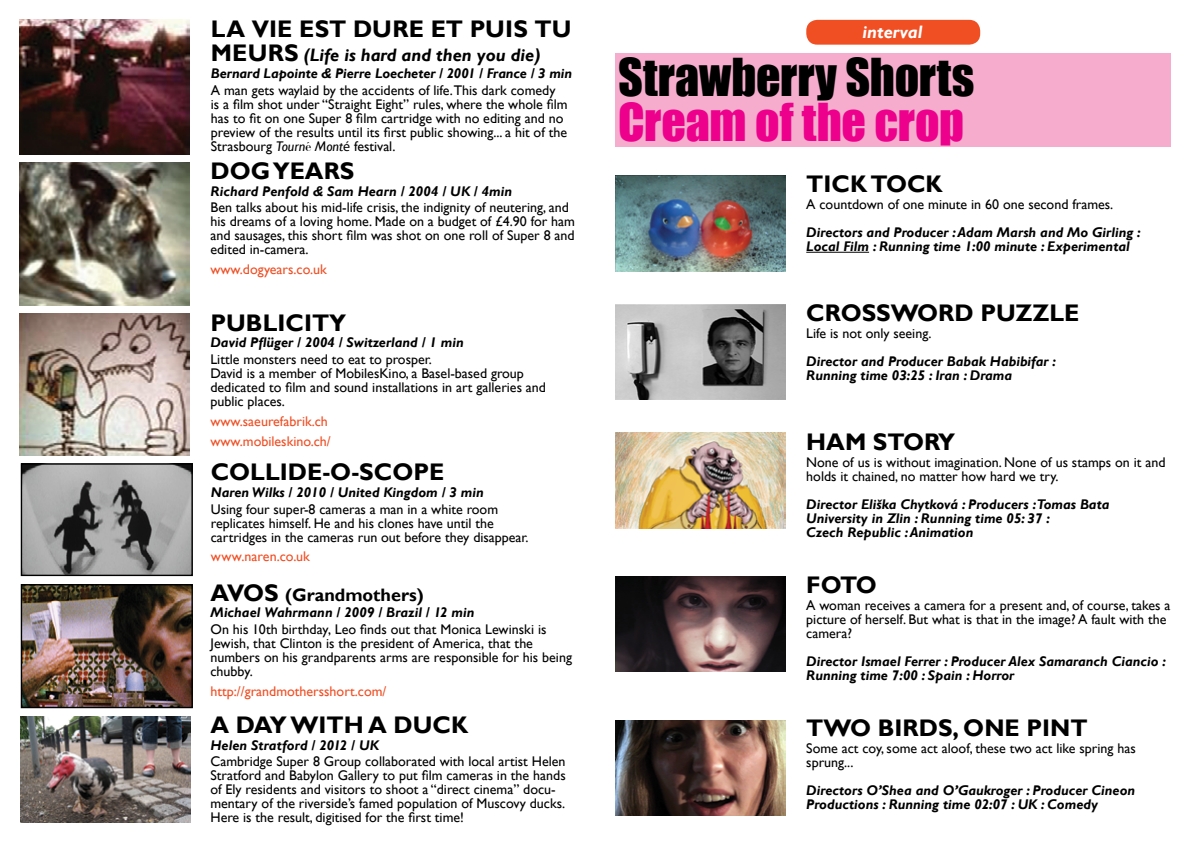
<style>
.page{position:relative;width:1191px;height:842px;background:#fff}
.page>*{position:absolute;margin:0;border:0;box-sizing:border-box;transform-origin:0 0}
.t1{font:48px "Impact";color:#000}
.t2{font:48px "Impact";letter-spacing:-.005em;color:#ec008c}
.Default{font:700 24px "Gill Sans";color:#000}
.t3{font:italic 700 18px "Gill Sans";color:#000}
.t4{font:700 18px "Gill Sans";color:#000}
.t5{font:italic 700 18px "Gill Sans";color:#fff}
.Default-2{font:14px/14px "Gill Sans";color:#000}
.Default-3{font:italic 700 14px/14px "Gill Sans";color:#000}
.t6{font:14px "Gill Sans";color:#f04e23}
.s1{font-style:normal;font-size:24px}
.s2{font-style:italic}
.s3{font-family:"Modern"}
.s4{font-family:"Myriad Pro"}
.s5{font-size:24px}
</style>
<div class="page">
<img style="left:23px;top:465px;width:168px;height:109px">
<div style="left:21px;top:463px;width:172px;height:113px;border:1px solid #000"></div>
<img style="left:23px;top:586px;width:168px;height:120px">
<div style="left:21px;top:584px;width:172px;height:124px;border:1px solid #000"></div>
<img style="left:21px;top:716px;width:170px;height:106px">
<img style="left:20px;top:20px;width:170px;height:134px">
<img style="left:20px;top:162px;width:169px;height:144px">
<img style="left:20px;top:314px;width:170px;height:141px">
<div style="left:806px;top:20px;width:174px;height:25px;background:#f04e23;border-radius:11px"></div>
<div style="left:615px;top:53px;width:556px;height:93px;background:#f6adcd"></div>
<hr style="left:806px;top:252px;width:63px;height:1px;background:#000">
<img style="left:615px;top:304px;width:170px;height:96px">
<img style="left:615px;top:576px;width:170px;height:96px">
<img style="left:615px;top:433px;width:170px;height:95px">
<img style="left:615px;top:176px;width:170px;height:95px">
<img style="left:615px;top:720px;width:170px;height:95px">
<p class="Default" style="left:211px;top:15px;width:362px">LA VIE EST DURE ET PUIS TU</p>
<p class="t3" style="left:211px;top:45px;width:331px"><span class="s1">MEURS</span> (Life is hard and then you die)</p>
<p class="Default-3" style="left:211px;top:67px;width:363px">Bernard Lapointe &amp; Pierre Loecheter / 2001 / France / 3 min</p>
<p class="Default-2" style="left:211px;top:84px;width:358px">A man gets waylaid by the accidents of life.This dark comedy<br>is a film shot under “Straight Eight” rules, where the whole film has to fit on one Super 8 film cartridge with no editing and no preview of the results until its first public showing... a hit of the Strasbourg <span class="s2">Tourn</span><span class="s3">é</span> <span class="s2">Mont</span><span class="s4">é</span> festival.</p>
<p class="Default" style="left:210px;top:156px;width:145px">DOG YEARS</p>
<p class="Default-3" style="left:210px;top:184px;width:303px">Richard Penfold &amp; Sam Hearn / 2004 / UK / 4min</p>
<p class="Default-2" style="left:210px;top:201px;width:366px">Ben talks about his mid-life crisis, the indignity of neutering, and his dreams of a loving home. Made on a budget of £4.90 for ham and sausages, this short film was shot on one roll of Super 8 and edited in-camera.</p>
<p class="t6" style="left:210px;top:261px;width:118px">www.dogyears.co.uk</p>
<p class="Default" style="left:210px;top:308px;width:137px">PUBLICITY</p>
<p class="Default-3" style="left:210px;top:336px;width:255px">David Pflüger / 2004 / Switzerland / 1 min</p>
<p class="Default-2" style="left:210px;top:353px;width:223px">Little monsters need to eat to prosper.</p>
<p class="Default-2" style="left:210px;top:367px;width:315px">David is a member of MobilesKino, a Basel-based group</p>
<p class="Default-2" style="left:210px;top:381px;width:337px">dedicated to film and sound installations in art galleries and</p>
<p class="Default-2" style="left:210px;top:395px;width:76px">public places.</p>
<p class="t6" style="left:210px;top:413px;width:119px">www.saeurefabrik.ch</p>
<p class="t6" style="left:210px;top:433px;width:122px">www.mobileskino.ch/</p>
<p class="Default" style="left:211px;top:457px;width:235px">COLLIDE-O-SCOPE</p>
<p class="Default-3" style="left:211px;top:485px;width:274px">Naren Wilks / 2010 / United Kingdom / 3 min</p>
<p class="Default-2" style="left:211px;top:502px;width:289px">Using four super-8 cameras a man in a white room</p>
<p class="Default-2" style="left:211px;top:516px;width:284px">replicates himself. He and his clones have until the</p>
<p class="Default-2" style="left:211px;top:530px;width:319px">cartridges in the cameras run out before they disappear.</p>
<p class="t6" style="left:211px;top:548px;width:101px">www.naren.co.uk</p>
<p class="t4" style="left:210px;top:584px;width:215px"><span class="s5">AVOS</span> (Grandmothers)</p>
<p class="Default-3" style="left:210px;top:606px;width:265px">Michael Wahrmann / 2009 / Brazil / 12 min</p>
<p class="Default-2" style="left:210px;top:623px;width:337px">On his 10th birthday, Leo finds out that Monica Lewinski is</p>
<p class="Default-2" style="left:210px;top:637px;width:324px">Jewish, that Clinton is the president of America, that the</p>
<p class="Default-2" style="left:210px;top:651px;width:363px">numbers on his grandparents arms are responsible for his being chubby.</p>
<p class="t6" style="left:210px;top:683px;width:177px">http://grandmothersshort.com/</p>
<p class="Default" style="left:210px;top:710px;width:259px">A DAY WITH A DUCK</p>
<p class="Default-3" style="left:210px;top:738px;width:170px">Helen Stratford / 2012 / UK</p>
<p class="Default-2" style="left:210px;top:755px;width:357px">Cambridge Super 8 Group collaborated with local artist Helen Stratford and Babylon Gallery to put film cameras in the hands of Ely residents and visitors to shoot a “direct cinema” docu&shy;mentary of the riverside’s famed population of Muscovy ducks.<br>Here is the result, digitised for the first time!</p>
<p class="t5" style="left:862px;top:22px;width:61px">interval</p>
<p class="t1" style="left:618px;top:40px;width:358px">Strawberry Shorts</p>
<p class="t2" style="left:618px;top:85px;width:347px">Cream of the crop</p>
<p class="Default" style="left:806px;top:170px;width:138px">TICK TOCK</p>
<p class="Default-2" style="left:806px;top:198px;width:308px">A countdown of one minute in 60 one second frames.</p>
<p class="Default-3" style="left:806px;top:226px;width:336px">Directors and Producer : Adam Marsh and Mo Girling :<br>Local Film : Running time 1:00 minute : Experimental</p>
<p class="Default" style="left:806px;top:299px;width:275px">CROSSWORD PUZZLE</p>
<p class="Default-2" style="left:806px;top:327px;width:127px">Life is not only seeing.</p>
<p class="Default-3" style="left:806px;top:355px;width:251px">Director and Producer Babak Habibifar :</p>
<p class="Default-3" style="left:806px;top:369px;width:207px">Running time 03:25 : Iran : Drama</p>
<p class="Default" style="left:806px;top:427px;width:150px">HAM STORY</p>
<p class="Default-2" style="left:806px;top:455px;width:361px">None of us is without imagination. None of us stamps on it and holds it chained, no matter how hard we try.</p>
<p class="Default-3" style="left:806px;top:498px;width:305px">Director Eliška Chytková : Producers :Tomas Bata<br>University in Zlin : Running time 05: 37 :</p>
<p class="Default-3" style="left:806px;top:526px;width:169px">Czech Republic : Animation</p>
<p class="Default" style="left:806px;top:570px;width:72px">FOTO</p>
<p class="Default-2" style="left:806px;top:598px;width:365px">A woman receives a camera for a present and, of course, takes a picture of herself. But what is that in the image? A fault with the camera?</p>
<p class="Default-3" style="left:806px;top:654px;width:361px">Director Ismael Ferrer : Producer Alex Samaranch Ciancio :<br>Running time 7:00 : Spain : Horror</p>
<p class="Default" style="left:806px;top:713px;width:283px">TWO BIRDS, ONE PINT</p>
<p class="Default-2" style="left:806px;top:741px;width:331px">Some act coy, some act aloof, these two act like spring has sprung...</p>
<p class="Default-3" style="left:806px;top:783px;width:330px">Directors O’Shea and O’Gaukroger : Producer Cineon<br>Productions : Running time 02:07 : UK : Comedy</p>
</div>
